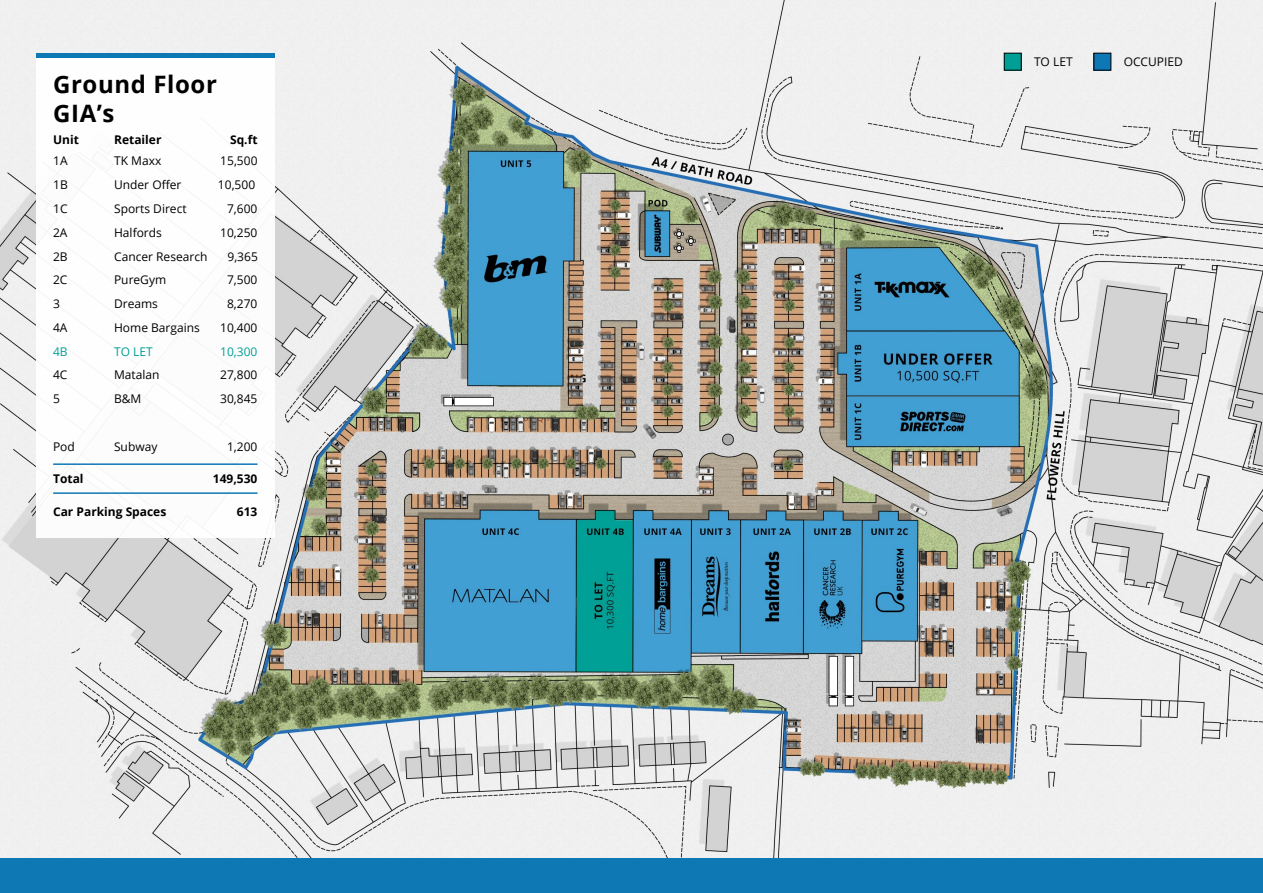
<style>
.page{position:relative;width:1263px;height:893px;background:#fff}
.page>*{position:absolute;margin:0;border:0;box-sizing:border-box;transform-origin:0 0}
.t1{font:700 24px/28.8px "Open Sans";letter-spacing:.025em;color:#000}
.t2{font:12px "Open Sans";color:#000}
.t3{font:700 12px "Open Sans";color:#000}
.t4{font:12px "Open Sans";color:#009f96}
</style>
<div class="page">
<img style="left:0;top:0;width:1263px;height:859px">
<div style="left:0;top:859px;width:1263px;height:34px;background:#0e78b5"></div>
<div style="left:36px;top:53px;width:238px;height:485px;background:#fff"></div>
<hr style="left:36px;top:53px;width:238px;height:4px;background:#0e78b5">
<hr style="left:53px;top:463px;width:205px;height:2px;background:#0e78b5">
<hr style="left:53px;top:492px;width:205px;height:2px;background:#0e78b5">
<div style="left:1004px;top:53px;width:17px;height:17px;background:#009f96"></div>
<div style="left:1004px;top:53px;width:17px;height:18px;border:1px solid #000"></div>
<div style="left:1094px;top:53px;width:17px;height:17px;background:#0e78b5"></div>
<h1 class="t1" style="left:53px;top:69px;width:165px">Ground Floor<br>GIA’s</h1>
<p class="t2" style="left:53px;top:153px;width:16px">1A</p>
<p class="t2" style="left:114px;top:153px;width:49px">TK Maxx</p>
<p class="t2" style="left:220px;top:153px;width:39px">15,500</p>
<p class="t3" style="left:53px;top:131px;width:27px">Unit</p>
<p class="t3" style="left:114px;top:131px;width:49px">Retailer</p>
<p class="t3" style="left:230px;top:131px;width:29px">Sq.ft</p>
<p class="t2" style="left:53px;top:177px;width:16px">1B</p>
<p class="t2" style="left:114px;top:177px;width:69px">Under Offer</p>
<p class="t2" style="left:218px;top:177px;width:39px">10,500</p>
<p class="t2" style="left:53px;top:200px;width:16px">1C</p>
<p class="t2" style="left:114px;top:200px;width:74px">Sports Direct</p>
<p class="t2" style="left:227px;top:200px;width:32px">7,600</p>
<p class="t2" style="left:53px;top:224px;width:16px">2A</p>
<p class="t2" style="left:114px;top:224px;width:49px">Halfords</p>
<p class="t2" style="left:220px;top:224px;width:39px">10,250</p>
<p class="t2" style="left:53px;top:248px;width:16px">2B</p>
<p class="t2" style="left:114px;top:248px;width:95px">Cancer Research</p>
<p class="t2" style="left:227px;top:248px;width:32px">9,365</p>
<p class="t2" style="left:53px;top:272px;width:16px">2C</p>
<p class="t2" style="left:114px;top:272px;width:54px">PureGym</p>
<p class="t2" style="left:227px;top:272px;width:32px">7,500</p>
<p class="t2" style="left:53px;top:295px;width:8px">3</p>
<p class="t2" style="left:114px;top:295px;width:45px">Dreams</p>
<p class="t2" style="left:227px;top:295px;width:32px">8,270</p>
<p class="t2" style="left:53px;top:319px;width:16px">4A</p>
<p class="t2" style="left:114px;top:319px;width:87px">Home Bargains</p>
<p class="t2" style="left:220px;top:319px;width:39px">10,400</p>
<p class="t4" style="left:53px;top:343px;width:16px">4B</p>
<p class="t4" style="left:114px;top:343px;width:40px">TO LET</p>
<p class="t4" style="left:220px;top:343px;width:39px">10,300</p>
<p class="t2" style="left:53px;top:367px;width:16px">4C</p>
<p class="t2" style="left:114px;top:367px;width:47px">Matalan</p>
<p class="t2" style="left:220px;top:367px;width:39px">27,800</p>
<p class="t2" style="left:53px;top:390px;width:8px">5</p>
<p class="t2" style="left:114px;top:390px;width:29px">B&amp;M</p>
<p class="t2" style="left:220px;top:390px;width:39px">30,845</p>
<p class="t2" style="left:53px;top:438px;width:23px">Pod</p>
<p class="t2" style="left:114px;top:438px;width:45px">Subway</p>
<p class="t2" style="left:227px;top:438px;width:32px">1,200</p>
<p class="t3" style="left:53px;top:470px;width:32px">Total</p>
<p class="t3" style="left:213px;top:470px;width:46px">149,530</p>
<p class="t3" style="left:53px;top:503px;width:115px">Car Parking Spaces</p>
<p class="t3" style="left:237px;top:503px;width:22px">613</p>
<p class="t2" style="left:1034px;top:54px;width:40px">TO LET</p>
<p class="t2" style="left:1124px;top:54px;width:61px">OCCUPIED</p>
</div>
